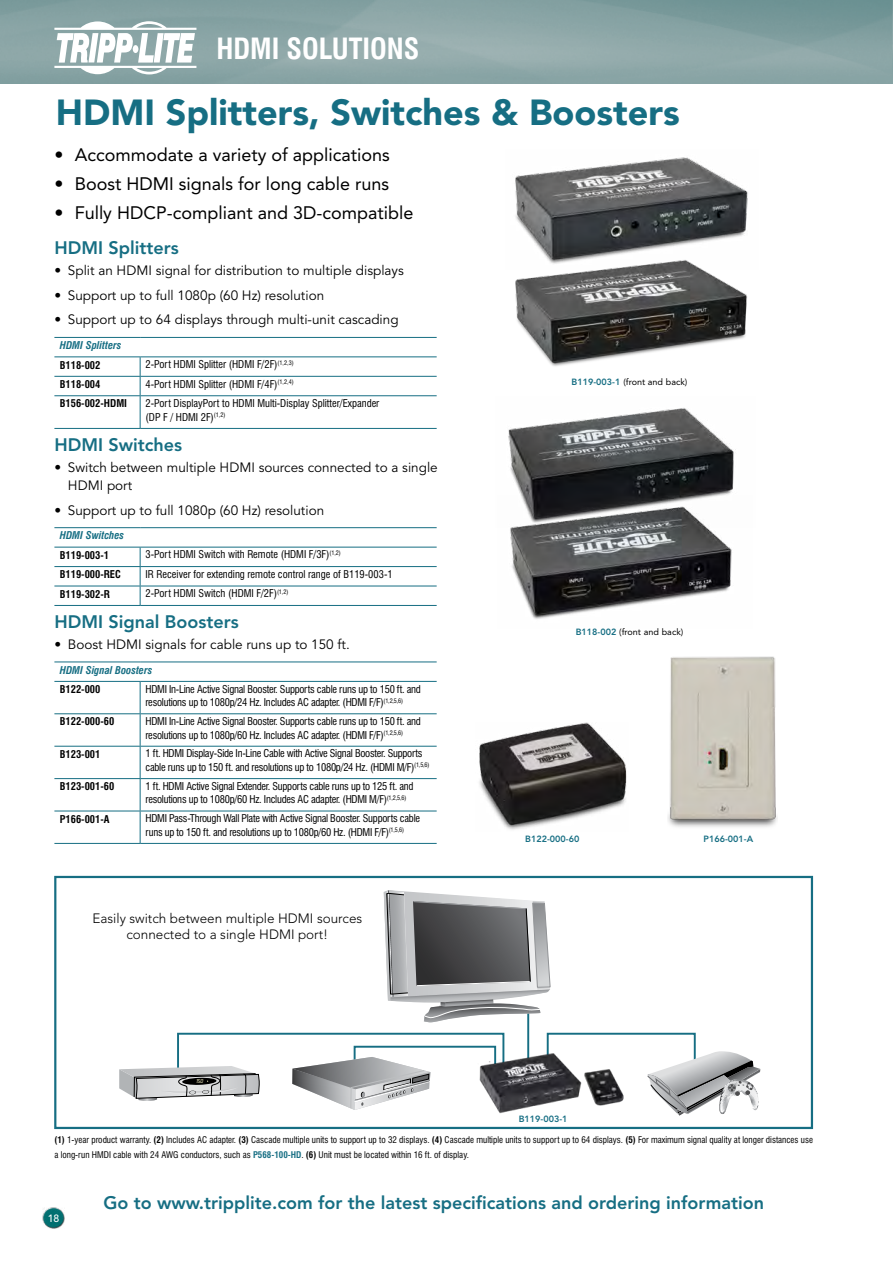
<style>
.page{position:relative;width:893px;height:1263px;background:#fff}
.page>*{position:absolute;margin:0;border:0;box-sizing:border-box;transform-origin:0 0}
.t1{font:900 36px "Avenir";color:#166e83}
.t2{font:700 condensed 28.5px "Swiss 721 BT";color:#fff}
.t3{font:800 18px "Avenir";color:#166e83}
.t4{font:18px "Avenir";color:#000}
.t5{font:13.5px/18px "Avenir";color:#000}
.t6{font:300 13.5px/16.2px "Avenir";color:#000;text-align:center}
.t7{font:condensed 10.5px/13.5px "Swiss 721 BT";letter-spacing:-.025em;color:#000}
.t8{font:condensed 10.5px/13.5px "Swiss 721 BT";color:#000}
.t9{font:700 condensed 10.5px "Swiss 721 BT";color:#000}
.t10{font:italic 700 condensed 10.5px "Swiss 721 BT";color:#166e83}
.t11{font:500 10.5px "Avenir";color:#fff}
.t12{font:condensed 9px/15px "Swiss 721 BT";color:#000}
.t13{font:9px "Avenir";color:#000}
.t14{font:800 9px "Avenir";color:#166e83}
.t15{font:5.85px "Lcd D";color:#fffbcc}
.s1{font-weight:800;color:#166e83}
.s2{font-weight:700}
.s3{font-weight:700;color:#166e83}
</style>
<div class="page">
<img style="left:43px;top:1207px;width:21px;height:22px">
<img style="left:0;top:0;width:892px;height:83px">
<svg style="left:54px;top:21px;width:142px;height:53px"></svg>
<hr style="left:54px;top:337px;width:86px;height:1px;background:#166e83">
<hr style="left:140px;top:337px;width:297px;height:1px;background:#166e83">
<hr style="left:54px;top:356px;width:86px;height:1px;background:#166e83">
<hr style="left:140px;top:356px;width:297px;height:1px;background:#166e83">
<hr style="left:54px;top:376px;width:86px;height:1px;background:#166e83">
<hr style="left:140px;top:376px;width:297px;height:1px;background:#166e83">
<svg style="left:140px;top:357px;width:1px;height:38px"></svg>
<hr style="left:54px;top:395px;width:86px;height:1px;background:#166e83">
<hr style="left:140px;top:395px;width:297px;height:1px;background:#166e83">
<hr style="left:140px;top:396px;width:1px;height:32px;background:#166e83">
<hr style="left:54px;top:428px;width:86px;height:1px;background:#166e83">
<hr style="left:140px;top:428px;width:297px;height:1px;background:#166e83">
<hr style="left:54px;top:527px;width:86px;height:1px;background:#166e83">
<hr style="left:140px;top:527px;width:297px;height:1px;background:#166e83">
<hr style="left:54px;top:547px;width:86px;height:1px;background:#166e83">
<hr style="left:140px;top:547px;width:297px;height:1px;background:#166e83">
<hr style="left:54px;top:566px;width:86px;height:1px;background:#166e83">
<hr style="left:140px;top:566px;width:297px;height:1px;background:#166e83">
<hr style="left:54px;top:586px;width:86px;height:1px;background:#166e83">
<hr style="left:140px;top:586px;width:297px;height:1px;background:#166e83">
<svg style="left:140px;top:547px;width:1px;height:58px"></svg>
<hr style="left:54px;top:605px;width:86px;height:1px;background:#166e83">
<hr style="left:140px;top:605px;width:297px;height:1px;background:#166e83">
<hr style="left:54px;top:661px;width:86px;height:1px;background:#166e83">
<hr style="left:140px;top:661px;width:297px;height:1px;background:#166e83">
<hr style="left:54px;top:681px;width:86px;height:1px;background:#166e83">
<hr style="left:140px;top:681px;width:297px;height:1px;background:#166e83">
<hr style="left:140px;top:682px;width:1px;height:31px;background:#166e83">
<hr style="left:54px;top:713px;width:86px;height:1px;background:#166e83">
<hr style="left:140px;top:713px;width:297px;height:1px;background:#166e83">
<hr style="left:140px;top:714px;width:1px;height:32px;background:#166e83">
<hr style="left:54px;top:746px;width:86px;height:1px;background:#166e83">
<hr style="left:140px;top:746px;width:297px;height:1px;background:#166e83">
<hr style="left:140px;top:746px;width:1px;height:32px;background:#166e83">
<hr style="left:54px;top:778px;width:86px;height:1px;background:#166e83">
<hr style="left:140px;top:778px;width:297px;height:1px;background:#166e83">
<hr style="left:140px;top:779px;width:1px;height:32px;background:#166e83">
<hr style="left:54px;top:811px;width:86px;height:1px;background:#166e83">
<hr style="left:140px;top:811px;width:297px;height:1px;background:#166e83">
<hr style="left:140px;top:811px;width:1px;height:32px;background:#166e83">
<hr style="left:54px;top:843px;width:86px;height:1px;background:#166e83">
<hr style="left:140px;top:843px;width:297px;height:1px;background:#166e83">
<svg style="left:119px;top:890px;width:641px;height:226px"></svg>
<img style="left:448px;top:1016px;width:216px;height:100px">
<div style="left:54px;top:876px;width:759px;height:253px;border:2px solid #166e83"></div>
<img style="left:668px;top:656px;width:109px;height:171px">
<img style="left:479px;top:722px;width:148px;height:108px">
<img style="left:892px;top:0;width:1px;height:83px">
<img style="left:515px;top:270px;width:232px;height:96px">
<img style="left:515px;top:157px;width:233px;height:113px">
<img style="left:510px;top:528px;width:222px;height:91px">
<img style="left:508px;top:408px;width:228px;height:120px">
<p class="t2" style="left:216px;top:32px;width:205px">HDMI SOLUTIONS</p>
<p class="t1" style="left:56px;top:91px;width:625px">HDMI Splitters, Switches &amp; Boosters</p>
<p class="t4" style="left:54px;top:144px;width:337px">• Accommodate a variety of applications</p>
<p class="t4" style="left:54px;top:173px;width:336px">• Boost HDMI signals for long cable runs</p>
<p class="t4" style="left:54px;top:202px;width:361px">• Fully HDCP-compliant and 3D-compatible</p>
<p class="t3" style="left:54px;top:237px;width:126px">HDMI Splitters</p>
<p class="t5" style="left:54px;top:261px;width:351px">• Split an HDMI signal for distribution to multiple displays</p>
<p class="t5" style="left:54px;top:286px;width:271px">• Support up to full 1080p (60 Hz) resolution</p>
<p class="t5" style="left:54px;top:311px;width:346px">• Support up to 64 displays through multi-unit cascading</p>
<p class="t10" style="left:60px;top:339px;width:63px">HDMI Splitters</p>
<p class="t9" style="left:60px;top:358px;width:42px">B118-002</p>
<p class="t8" style="left:146px;top:358px;width:150px">2-Port HDMI Splitter (HDMI F/2F)<sup>(1,2,3)</sup></p>
<p class="t9" style="left:60px;top:378px;width:42px">B118-004</p>
<p class="t8" style="left:146px;top:377px;width:150px">4-Port HDMI Splitter (HDMI F/4F)<sup>(1,2,4)</sup></p>
<p class="t9" style="left:60px;top:397px;width:69px">B156-002-HDMI</p>
<p class="t8" style="left:146px;top:396px;width:235px">2-Port DisplayPort to HDMI Multi-Display Splitter/Expander (DP F / HDMI 2F)<sup>(1,2)</sup></p>
<p class="t3" style="left:54px;top:434px;width:129px">HDMI Switches</p>
<p class="t5" style="left:68px;top:458px;width:371px;text-indent:-14px">• Switch between multiple HDMI sources connected to a single<br>HDMI port</p>
<p class="t5" style="left:54px;top:501px;width:271px">• Support up to full 1080p (60 Hz) resolution</p>
<p class="t10" style="left:60px;top:529px;width:66px">HDMI Switches</p>
<p class="t9" style="left:60px;top:549px;width:51px">B119-003-1</p>
<p class="t8" style="left:146px;top:548px;width:197px">3-Port HDMI Switch with Remote (HDMI F/3F)<sup>(1,2)</sup></p>
<p class="t9" style="left:60px;top:568px;width:63px">B119-000-REC</p>
<p class="t8" style="left:146px;top:567px;width:249px">IR Receiver for extending remote control range of B119-003-1</p>
<p class="t9" style="left:60px;top:587px;width:52px">B119-302-R</p>
<p class="t8" style="left:146px;top:587px;width:144px">2-Port HDMI Switch (HDMI F/2F)<sup>(1,2)</sup></p>
<p class="t3" style="left:54px;top:611px;width:186px">HDMI Signal Boosters</p>
<p class="t5" style="left:54px;top:635px;width:297px">• Boost HDMI signals for cable runs up to 150 ft.</p>
<p class="t10" style="left:60px;top:663px;width:94px">HDMI Signal Boosters</p>
<p class="t9" style="left:60px;top:683px;width:42px">B122-000</p>
<p class="t7" style="left:146px;top:682px;width:277px">HDMI In-Line Active Signal Booster. Supports cable runs up to 150 ft. and resolutions up to 1080p/24 Hz. Includes AC adapter. (HDMI F/F)<sup>(1,2,5,6)</sup></p>
<p class="t9" style="left:60px;top:715px;width:56px">B122-000-60</p>
<p class="t7" style="left:146px;top:714px;width:277px">HDMI In-Line Active Signal Booster. Supports cable runs up to 150 ft. and resolutions up to 1080p/60 Hz. Includes AC adapter. (HDMI F/F)<sup>(1,2,5,6)</sup></p>
<p class="t9" style="left:60px;top:748px;width:42px">B123-001</p>
<p class="t7" style="left:146px;top:747px;width:285px">1 ft. HDMI Display-Side In-Line Cable with Active Signal Booster. Supports cable runs up to 150 ft. and resolutions up to 1080p/24 Hz. (HDMI M/F)<sup>(1,5,6)</sup></p>
<p class="t9" style="left:60px;top:780px;width:56px">B123-001-60</p>
<p class="t7" style="left:146px;top:779px;width:269px">1 ft. HDMI Active Signal Extender. Supports cable runs up to 125 ft. and resolutions up to 1080p/60 Hz. Includes AC adapter. (HDMI M/F)<sup>(1,2,5,6)</sup></p>
<p class="t9" style="left:60px;top:812px;width:51px">P166-001-A</p>
<p class="t7" style="left:146px;top:812px;width:276px">HDMI Pass-Through Wall Plate with Active Signal Booster. Supports cable runs up to 150 ft. and resolutions up to 1080p/60 Hz. (HDMI F/F)<sup>(1,5,6)</sup></p>
<p class="t6" style="left:92px;top:910px;width:271px">Easily switch between multiple HDMI sources connected to a single HDMI port!</p>
<p class="t15" style="left:196px;top:1078px;width:9px">150</p>
<p class="t13" style="left:572px;top:377px;width:117px"><span class="s1">B119-003-1</span> (front and back)</p>
<p class="t13" style="left:576px;top:627px;width:109px"><span class="s1">B118-002</span> (front and back)</p>
<p class="t14" style="left:525px;top:833px;width:56px">B122-000-60</p>
<p class="t14" style="left:704px;top:833px;width:51px">P166-001-A</p>
<p class="t14" style="left:519px;top:1113px;width:50px">B119-003-1</p>
<p class="t12" style="left:54px;top:1133px;width:760px"><span class="s2">(1)</span> 1-year product warranty. <span class="s2">(2)</span> Includes AC adapter. <span class="s2">(3)</span> Cascade multiple units to support up to 32 displays. <span class="s2">(4)</span> Cascade multiple units to support up to 64 displays. <span class="s2">(5)</span> For maximum signal quality at longer distances use a long-run HMDI cable with 24 AWG conductors, such as <span class="s3">P568-100-HD</span>. <span class="s2">(6)</span> Unit must be located within 16 ft. of display.</p>
<p class="t11" style="left:48px;top:1212px;width:13px">18</p>
<p class="t3" style="left:104px;top:1192px;width:662px">Go to www.tripplite.com for the latest specifications and ordering information</p>
</div>
